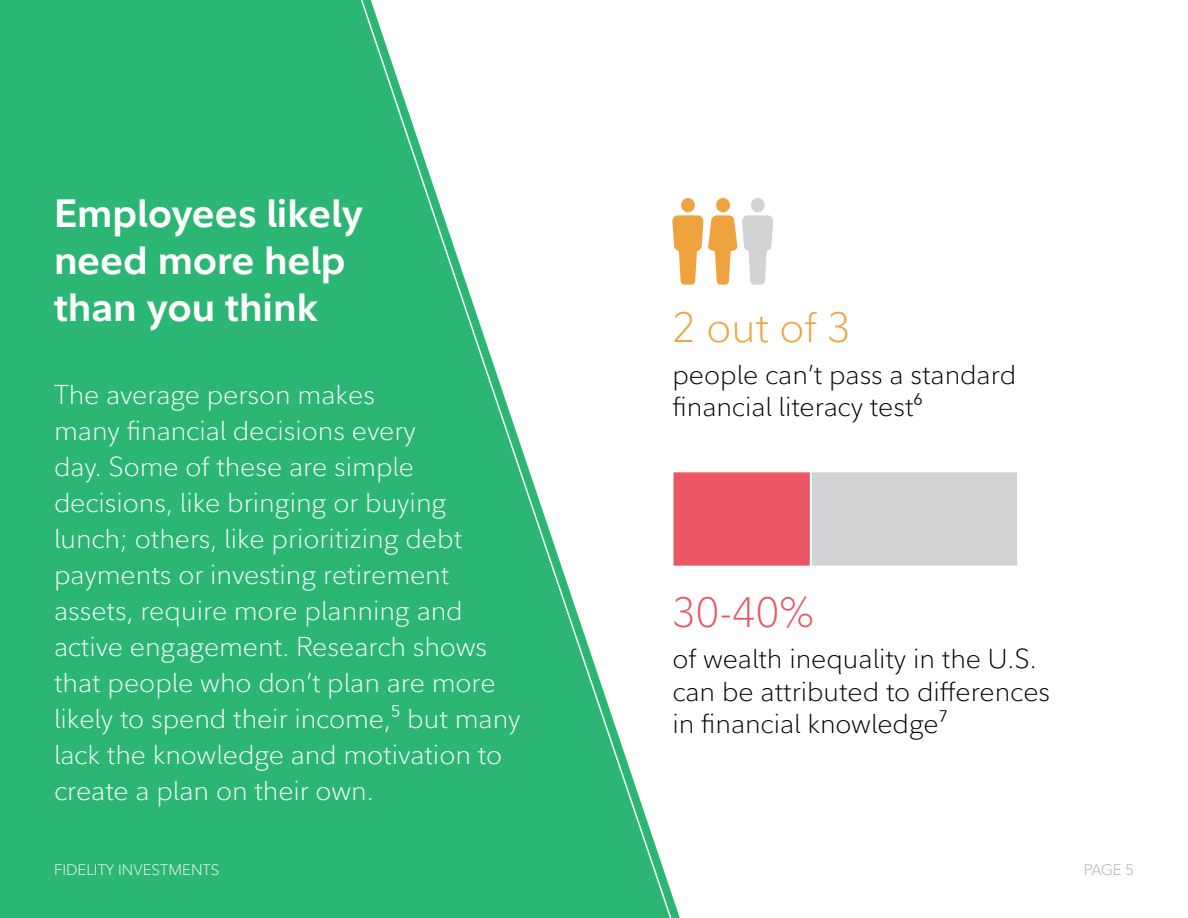
<style>
.page{position:relative;width:1188px;height:918px;background:#fff}
.page>*{position:absolute;margin:0;border:0;box-sizing:border-box;transform-origin:0 0}
.t1{font:300 42px "Fidelity Sans";color:#efa33f}
.t2{font:300 42px "Fidelity Sans";color:#ea5664}
.t3{font:700 39px/46.8px "Fidelity Sans";color:#fff}
.t4{font:300 27px/36px "Fidelity Sans";color:#fff}
.t5{font:300 27px/32.4px "Fidelity Sans";color:#000}
.t6{font:300 15px "Fidelity Sans";color:#fff}
.t7{font:300 15px "Fidelity Sans";color:#a7a9ac}
</style>
<div class="page">
<div style="left:0;top:0;width:680px;height:918px;background:#2bb673"></div>
<div style="left:716px;top:198px;width:14px;height:14px;background:#efa33f;border-radius:50%"></div>
<div style="left:681px;top:198px;width:14px;height:14px;background:#efa33f;border-radius:50%"></div>
<div style="left:751px;top:198px;width:14px;height:14px;background:#d1d3d4;border-radius:50%"></div>
<svg style="left:673px;top:215px;width:100px;height:70px"></svg>
<div style="left:810px;top:471px;width:209px;height:96px;background:#d1d3d4;border:2px solid #fff"></div>
<div style="left:672px;top:471px;width:139px;height:96px;background:#ea5664;border:2px solid #fff"></div>
<svg style="left:360px;top:0;width:313px;height:918px"></svg>
<h2 class="t3" style="left:54px;top:189px;width:311px">Employees likely need more help than you think</h2>
<p class="t4" style="left:54px;top:376px;width:468px">The average person makes<br>many financial decisions every<br>day. Some of these are simple decisions, like bringing or buying lunch; others, like prioritizing debt payments or investing retirement assets, require more planning and active engagement. Research shows that people who don’t plan are more likely to spend their income,5 but many lack the knowledge and motivation to create a plan on their own.</p>
<p class="t6" style="left:54px;top:860px;width:167px">FIDELITY INVESTMENTS</p>
<h1 class="t1" style="left:672px;top:300px;width:180px">2 out of 3</h1>
<p class="t5" style="left:672px;top:358px;width:345px">people can’t pass a standard financial literacy test6</p>
<h1 class="t2" style="left:672px;top:585px;width:144px">30-40%</h1>
<p class="t5" style="left:672px;top:643px;width:379px">of wealth inequality in the U.S. can be attributed to differences in financial knowledge7</p>
<p class="t7" style="left:1084px;top:860px;width:52px">PAGE 5</p>
</div>
